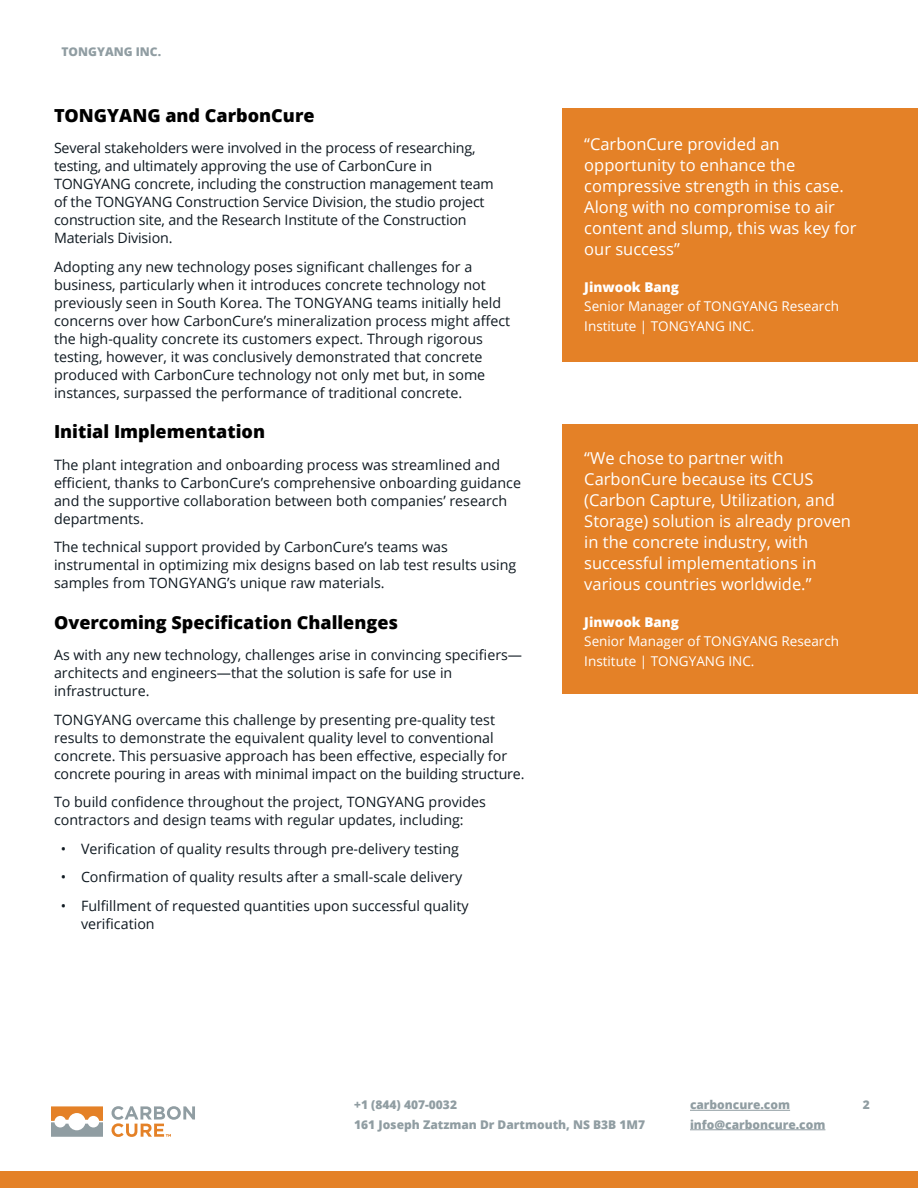
<style>
.page{position:relative;width:918px;height:1188px;background:#fff}
.page>*{position:absolute;margin:0;border:0;box-sizing:border-box;transform-origin:0 0}
.t1{font:800 18px "Open Sans";color:#000}
.t2{font:16.5px/21px "Open Sans";color:#fff}
.t3{font:14.25px/18px "Open Sans";color:#0f1921}
.t4{font:13.5px/19.5px "Open Sans";color:#fff}
.t5{font:800 13.5px "Open Sans";color:#fff}
.t6{font:800 12px/19.5px "Open Sans";color:#909da2}
</style>
<div class="page">
<div style="left:563px;top:108px;width:355px;height:254px;background:#e48127"></div>
<div style="left:563px;top:424px;width:355px;height:269px;background:#e48127"></div>
<svg style="left:51px;top:1106px;width:52px;height:31px"></svg>
<svg style="left:112px;top:1106px;width:83px;height:31px"></svg>
<div style="left:0;top:1171px;width:918px;height:17px;background:#e48127"></div>
<hr style="left:690px;top:1110px;width:100px;height:1px;background:#909da2">
<hr style="left:690px;top:1129px;width:135px;height:1px;background:#909da2">
<p class="t6" style="left:62px;top:43px;width:101px">TONGYANG INC.</p>
<p class="t1" style="left:54px;top:108px;width:262px">TONGYANG and CarbonCure</p>
<p class="t3" style="left:54px;top:139px;width:441px">Several stakeholders were involved in the process of researching, testing, and ultimately approving the use of CarbonCure in TONGYANG concrete, including the construction management team of the TONGYANG Construction Service Division, the studio project construction site, and the Research Institute of the Construction Materials Division.</p>
<p class="t3" style="left:54px;top:257px;width:458px">Adopting any new technology poses significant challenges for a business, particularly when it introduces concrete technology not previously seen in South Korea. The TONGYANG teams initially held concerns over how CarbonCure’s mineralization process might affect the high-quality concrete its customers expect. Through rigorous testing, however, it was conclusively demonstrated that concrete produced with CarbonCure technology not only met but, in some instances, surpassed the performance of traditional concrete.</p>
<p class="t1" style="left:54px;top:424px;width:213px">Initial Implementation</p>
<p class="t3" style="left:54px;top:455px;width:469px">The plant integration and onboarding process was streamlined and efÏcient, thanks to CarbonCure’s comprehensive onboarding guidance and the supportive collaboration between both companies’ research departments.</p>
<p class="t3" style="left:54px;top:538px;width:464px">The technical support provided by CarbonCure’s teams was instrumental in optimizing mix designs based on lab test results using samples from TONGYANG’s unique raw materials.</p>
<p class="t1" style="left:54px;top:609px;width:346px">Overcoming Specification Challenges</p>
<p class="t3" style="left:54px;top:646px;width:470px">As with any new technology, challenges arise in convincing specifiers— architects and engineers—that the solution is safe for use in infrastructure.</p>
<p class="t3" style="left:54px;top:710px;width:472px">TONGYANG overcame this challenge by presenting pre-quality test results to demonstrate the equivalent quality level to conventional concrete. This persuasive approach has been effective, especially for concrete pouring in areas with minimal impact on the building structure.</p>
<p class="t3" style="left:54px;top:793px;width:434px">To build confidence throughout the project, TONGYANG provides contractors and design teams with regular updates, including:</p>
<p class="t3" style="left:61px;top:841px;width:400px">• Verification of quality results through pre-delivery testing</p>
<p class="t3" style="left:61px;top:870px;width:403px">• Confirmation of quality results after a small-scale delivery</p>
<p class="t3" style="left:81px;top:898px;width:389px;text-indent:-20px">• Fulfillment of requested quantities upon successful quality verification</p>
<p class="t2" style="left:584px;top:133px;width:274px">“CarbonCure provided an opportunity to enhance the compressive strength in this case.<br>Along with no compromise to air content and slump, this was key for our success”</p>
<p class="t5" style="left:584px;top:281px;width:96px">Jinwook Bang</p>
<p class="t4" style="left:584px;top:298px;width:256px">Senior Manager of TONGYANG Research<br>Institute | TONGYANG INC.</p>
<p class="t2" style="left:584px;top:449px;width:268px">“We chose to partner with<br>CarbonCure because its CCUS (Carbon Capture, Utilization, and<br>Storage) solution is already proven in the concrete industry, with successful implementations in various countries worldwide.”</p>
<p class="t5" style="left:584px;top:616px;width:96px">Jinwook Bang</p>
<p class="t4" style="left:584px;top:633px;width:256px">Senior Manager of TONGYANG Research<br>Institute | TONGYANG INC.</p>
<p class="t6" style="left:354px;top:1096px;width:292px">+1 (844) 407-0032<br>161 Joseph Zatzman Dr Dartmouth, NS B3B 1M7</p>
<p class="t6" style="left:690px;top:1096px;width:137px">carboncure.com info@carboncure.com</p>
<p class="t6" style="left:863px;top:1096px;width:9px">2</p>
</div>
